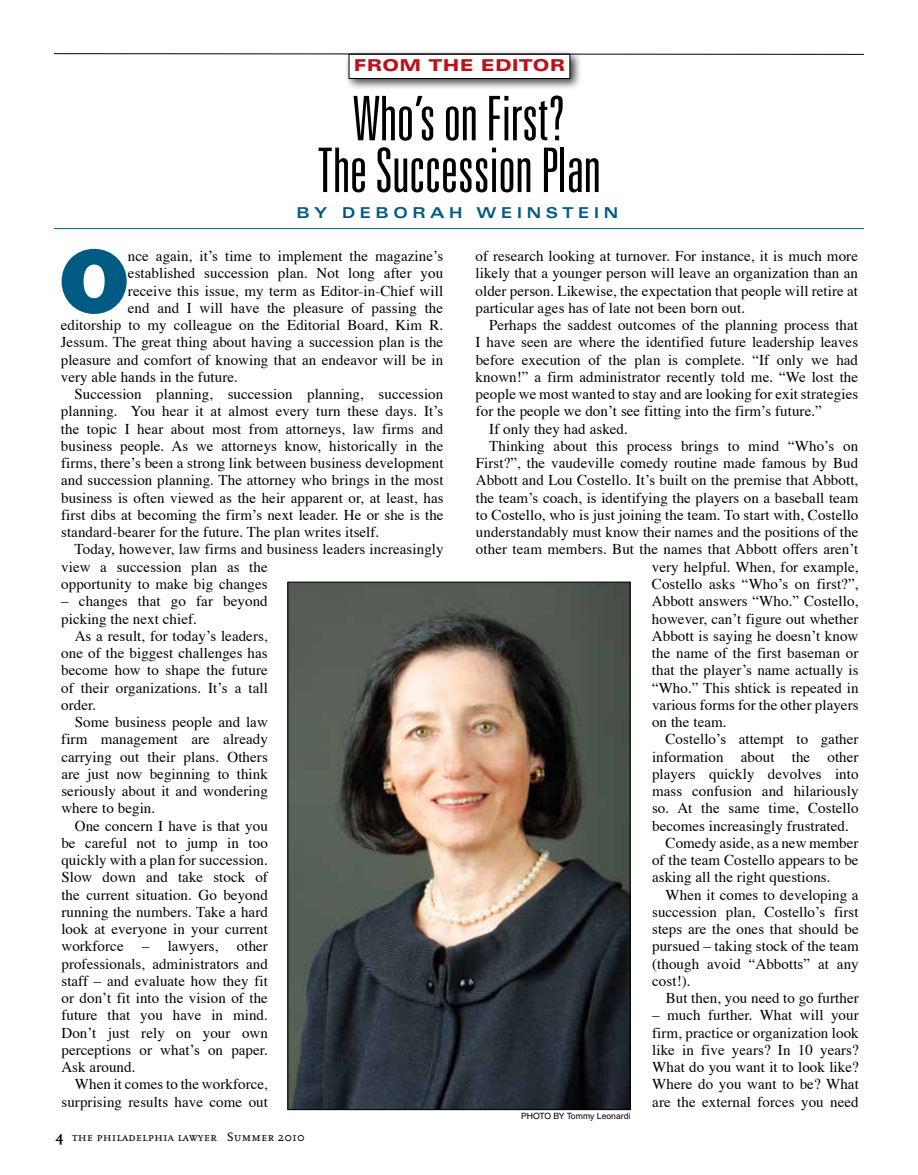
<style>
.page{position:relative;width:918px;height:1175px;background:#fff}
.page>*{position:absolute;margin:0;border:0;box-sizing:border-box;transform-origin:0 0}
.t1{font:900 84px "OL Egiziano Classic";color:#005b84}
.t2{font:300 ultra-condensed 61.5px/51.8px "Univers LT Std";color:#000;text-align:center}
.t3{font:900 expanded 16.35px "Univers LT Std";letter-spacing:.02em;color:#ba141a;scale:1.05 1}
.t4{font:15px/17.2px "Times";letter-spacing:.005em;color:#000;text-align:justify}
.t5{font:700 expanded 15px "Univers LT Std";color:#005b84}
.t6{font:12.75px "Scala Caps";letter-spacing:.005em;color:#000}
.t7{font:8.7px "Helvetica LT Std";letter-spacing:.005em;color:#000}
.s1{font-family:"Scala";font-weight:700;font-size:15px}
</style>
<div class="page">
<div style="left:344px;top:50px;width:238px;height:41px;background:#000;opacity:.75"></div>
<hr style="left:54px;top:228px;width:810px;height:1px;background:#005b84">
<svg style="left:54px;top:53px;width:810px;height:26px"></svg>
<img style="left:290px;top:583px;width:338px;height:525px">
<p class="t3" style="left:354px;top:56px;width:203px">FROM THE EDITOR</p>
<h2 class="t2" style="left:317px;top:92px;width:285px">Who’s on First?<br>The Succession Plan</h2>
<p class="t5" style="left:296px;top:204px;width:61px">By DE</p>
<p class="t5" style="left:376px;top:204px;width:72px">BO RAH</p>
<p class="t5" style="left:477px;top:204px;width:40px">W EINS</p>
<p class="t5" style="left:562px;top:204px;width:30px">T EIN</p>
<h1 class="t1" style="left:61px;top:222px;width:68px">O</h1>
<p class="t4" style="left:128px;top:246px;width:317px">nce again, it’s time to implement the magazine’s</p>
<p class="t4" style="left:128px;top:263px;width:317px">established succession plan. Not long after you</p>
<p class="t4" style="left:128px;top:281px;width:317px">receive this issue, my term as Editor-in-Chief will</p>
<p class="t4" style="left:128px;top:298px;width:317px">end and I will have the pleasure of passing the</p>
<p class="t4" style="left:61px;top:315px;width:384px">editorship to my colleague on the Editorial Board, Kim R.</p>
<p class="t4" style="left:61px;top:332px;width:384px">Jessum. The great thing about having a succession plan is the</p>
<p class="t4" style="left:61px;top:350px;width:384px">pleasure and comfort of knowing that an endeavor will be in</p>
<p class="t4" style="left:61px;top:367px;width:179px">very able hands in the future.</p>
<p class="t4" style="left:74px;top:384px;width:371px">Succession planning, succession planning, succession</p>
<p class="t4" style="left:61px;top:401px;width:384px">planning. You hear it at almost every turn these days. It’s</p>
<p class="t4" style="left:61px;top:419px;width:384px">the topic I hear about most from attorneys, law firms and</p>
<p class="t4" style="left:61px;top:436px;width:384px">business people. As we attorneys know, historically in the</p>
<p class="t4" style="left:61px;top:453px;width:384px">firms, there’s been a strong link between business development</p>
<p class="t4" style="left:61px;top:470px;width:384px">and succession planning. The attorney who brings in the most</p>
<p class="t4" style="left:61px;top:488px;width:384px">business is often viewed as the heir apparent or, at least, has</p>
<p class="t4" style="left:61px;top:505px;width:384px">first dibs at becoming the firm’s next leader. He or she is the</p>
<p class="t4" style="left:61px;top:522px;width:320px">standard-bearer for the future. The plan writes itself.</p>
<p class="t4" style="left:75px;top:539px;width:371px">Today, however, law firms and business leaders increasingly</p>
<p class="t4" style="left:61px;top:557px;width:208px">view a succession plan as the</p>
<p class="t4" style="left:61px;top:574px;width:208px">opportunity to make big changes</p>
<p class="t4" style="left:61px;top:591px;width:208px">– changes that go far beyond picking the next chief.</p>
<p class="t4" style="left:61px;top:626px;width:208px;text-indent:14px">As a result, for today’s leaders, one of the biggest challenges has become how to shape the future of their organizations. It’s a tall order.</p>
<p class="t4" style="left:61px;top:712px;width:208px;text-indent:13px">Some business people and law firm management are already carrying out their plans. Others are just now beginning to think seriously about it and wondering where to begin.</p>
<p class="t4" style="left:61px;top:815px;width:208px;text-indent:14px">One concern I have is that you be careful not to jump in too quickly with a plan for succession.<br>Slow down and take stock of the current situation. Go beyond running the numbers. Take a hard look at everyone in your current workforce – lawyers, other professionals, administrators and staff – and evaluate how they fit or don’t fit into the vision of the future that you have in mind.<br>Don’t just rely on your own perceptions or what’s on paper.<br>Ask around.</p>
<p class="t4" style="left:61px;top:1074px;width:208px;text-align:right">When it comes to the workforce, surprising results have come out</p>
<p class="t6" style="left:56px;top:1130px;width:251px"><span class="s1">4</span> the philadelphia lawyer Summer 2010</p>
<p class="t4" style="left:475px;top:246px;width:384px">of research looking at turnover. For instance, it is much more likely that a younger person will leave an organization than an older person. Likewise, the expectation that people will retire at particular ages has of late not been born out.</p>
<p class="t4" style="left:489px;top:315px;width:371px">Perhaps the saddest outcomes of the planning process that</p>
<p class="t4" style="left:476px;top:332px;width:384px">I have seen are where the identified future leadership leaves</p>
<p class="t4" style="left:476px;top:350px;width:384px">before execution of the plan is complete. “If only we had</p>
<p class="t4" style="left:476px;top:367px;width:384px">known!” a firm administrator recently told me. “We lost the</p>
<p class="t4" style="left:476px;top:384px;width:384px">people we most wanted to stay and are looking for exit strategies</p>
<p class="t4" style="left:476px;top:401px;width:348px">for the people we don’t see fitting into the firm’s future.”</p>
<p class="t4" style="left:489px;top:419px;width:140px">If only they had asked.</p>
<p class="t4" style="left:489px;top:436px;width:371px">Thinking about this process brings to mind “Who’s on</p>
<p class="t4" style="left:476px;top:453px;width:384px">First?”, the vaudeville comedy routine made famous by Bud</p>
<p class="t4" style="left:476px;top:470px;width:384px">Abbott and Lou Costello. It’s built on the premise that Abbott,</p>
<p class="t4" style="left:476px;top:488px;width:384px">the team’s coach, is identifying the players on a baseball team</p>
<p class="t4" style="left:476px;top:505px;width:384px">to Costello, who is just joining the team. To start with, Costello</p>
<p class="t4" style="left:476px;top:522px;width:384px">understandably must know their names and the positions of the</p>
<p class="t4" style="left:476px;top:539px;width:384px">other team members. But the names that Abbott offers aren’t</p>
<p class="t4" style="left:652px;top:557px;width:208px">very helpful. When, for example,</p>
<p class="t4" style="left:652px;top:574px;width:208px">Costello asks “Who’s on first?”,</p>
<p class="t4" style="left:652px;top:591px;width:208px">Abbott answers “Who.” Costello,</p>
<p class="t4" style="left:652px;top:608px;width:208px">however, can’t figure out whether</p>
<p class="t4" style="left:652px;top:626px;width:208px">Abbott is saying he doesn’t know</p>
<p class="t4" style="left:652px;top:643px;width:208px">the name of the first baseman or</p>
<p class="t4" style="left:652px;top:660px;width:208px">that the player’s name actually is</p>
<p class="t4" style="left:652px;top:677px;width:208px">“Who.” This shtick is repeated in</p>
<p class="t4" style="left:652px;top:695px;width:208px">various forms for the other players</p>
<p class="t4" style="left:652px;top:712px;width:76px">on the team.</p>
<p class="t4" style="left:666px;top:729px;width:195px">Costello’s attempt to gather</p>
<p class="t4" style="left:652px;top:746px;width:208px">information about the other</p>
<p class="t4" style="left:652px;top:764px;width:208px">players quickly devolves into</p>
<p class="t4" style="left:652px;top:781px;width:208px">mass confusion and hilariously</p>
<p class="t4" style="left:652px;top:798px;width:208px">so. At the same time, Costello</p>
<p class="t4" style="left:652px;top:815px;width:198px">becomes increasingly frustrated.</p>
<p class="t4" style="left:666px;top:833px;width:195px">Comedy aside, as a new member</p>
<p class="t4" style="left:652px;top:850px;width:208px">of the team Costello appears to be</p>
<p class="t4" style="left:652px;top:867px;width:180px">asking all the right questions.</p>
<p class="t4" style="left:666px;top:884px;width:195px">When it comes to developing a</p>
<p class="t4" style="left:652px;top:902px;width:208px">succession plan, Costello’s first</p>
<p class="t4" style="left:652px;top:919px;width:208px">steps are the ones that should be</p>
<p class="t4" style="left:652px;top:936px;width:208px">pursued – taking stock of the team</p>
<p class="t4" style="left:652px;top:953px;width:208px">(though avoid “Abbotts” at any</p>
<p class="t4" style="left:652px;top:971px;width:40px">cost!).</p>
<p class="t4" style="left:666px;top:988px;width:195px">But then, you need to go further</p>
<p class="t4" style="left:652px;top:1005px;width:208px">– much further. What will your firm, practice or organization look like in five years? In 10 years?<br>What do you want it to look like?<br>Where do you want to be? What are the external forces you need</p>
<p class="t7" style="left:521px;top:1111px;width:111px">PHOTO BY Tommy Leonardi</p>
</div>
